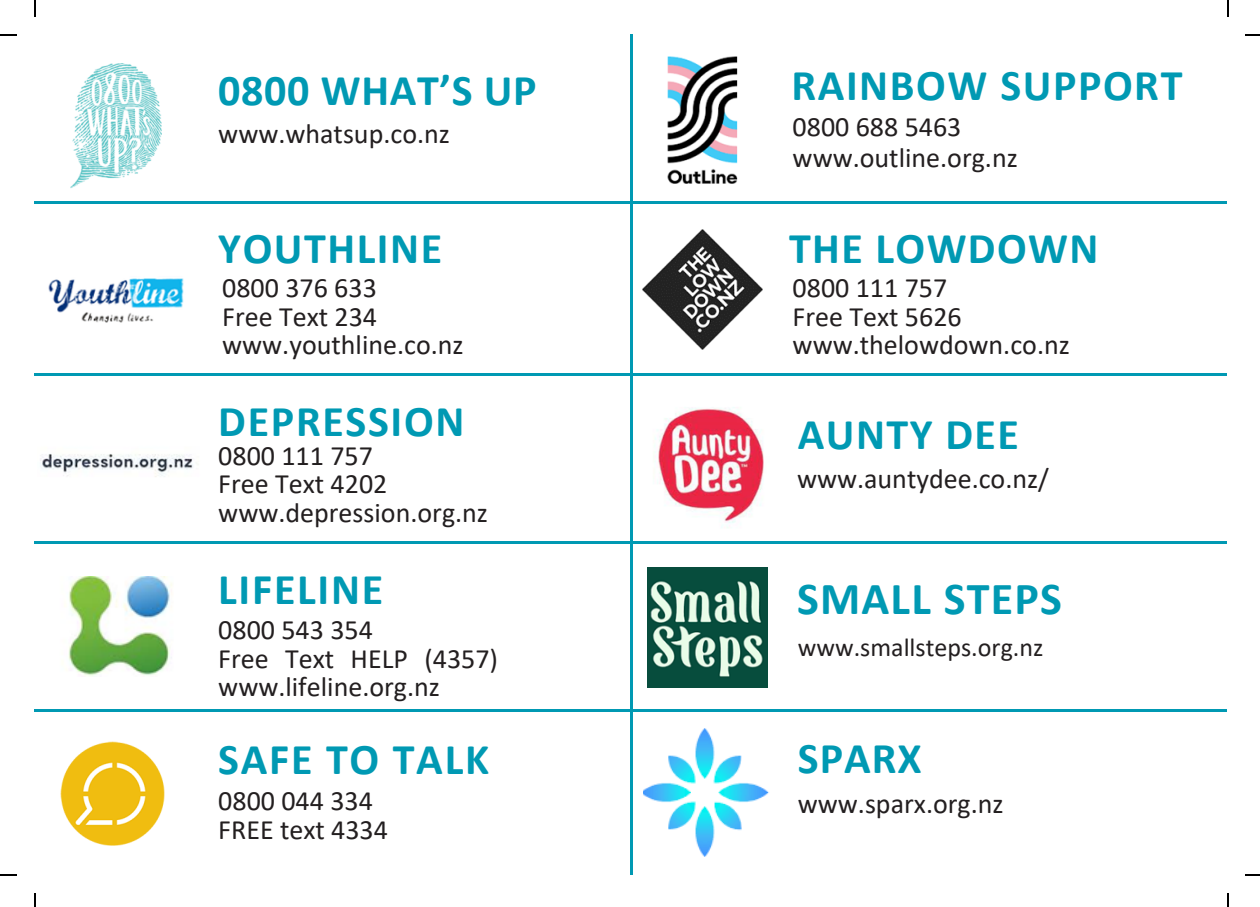
<style>
.page{position:relative;width:1260px;height:907px;background:#fff}
.page>*{position:absolute;margin:0;border:0;box-sizing:border-box;transform-origin:0 0}
.t1{font:700 46px "Calibri";letter-spacing:.03em;color:#0099b3}
.t2{font:700 44px "Calibri";letter-spacing:.035em;color:#0099b3}
.t3{font:700 44px "Calibri";letter-spacing:.015em;color:#0099b3}
.t4{font:28px/28.6px "Calibri";color:#231f20}
.t5{font:26px "Calibri";color:#231f20}
</style>
<div class="page">
<hr style="left:630px;top:35px;width:2px;height:839px;background:#0099b3">
<hr style="left:35px;top:202px;width:1191px;height:2px;background:#0099b3">
<hr style="left:35px;top:373px;width:1191px;height:2px;background:#0099b3">
<hr style="left:35px;top:541px;width:1191px;height:2px;background:#0099b3">
<hr style="left:35px;top:709px;width:1191px;height:2px;background:#0099b3">
<img style="left:655px;top:407px;width:109px;height:121px">
<img style="left:642px;top:229px;width:120px;height:120px">
<img style="left:68px;top:577px;width:104px;height:99px">
<img style="left:667px;top:56px;width:71px;height:128px">
<img style="left:48px;top:278px;width:136px;height:45px">
<img style="left:70px;top:63px;width:92px;height:125px">
<img style="left:40px;top:454px;width:158px;height:23px">
<img style="left:647px;top:567px;width:120px;height:120px">
<img style="left:55px;top:711px;width:121px;height:135px">
<img style="left:643px;top:728px;width:126px;height:128px">
<svg style="left:35px;top:0;width:1px;height:17px"></svg>
<svg style="left:0;top:35px;width:17px;height:1px"></svg>
<svg style="left:1245px;top:35px;width:14px;height:1px"></svg>
<svg style="left:35px;top:893px;width:1px;height:14px"></svg>
<svg style="left:0;top:874px;width:17px;height:1px"></svg>
<svg style="left:1245px;top:874px;width:14px;height:1px"></svg>
<p class="t3" style="left:218px;top:72px;width:320px">0800 WHAT’S UP</p>
<p class="t4" style="left:218px;top:122px;width:233px">www.whatsup.co.nz</p>
<p class="t2" style="left:791px;top:67px;width:392px">RAINBOW SUPPORT</p>
<p class="t4" style="left:792px;top:113px;width:227px;line-height:31.6px">0800 688 5463 www.outline.org.nz</p>
<p class="t2" style="left:218px;top:230px;width:225px">YOUTHLINE</p>
<p class="t2" style="left:788px;top:230px;width:311px">THE LOWDOWN</p>
<p class="t4" style="left:222px;top:276px;width:156px">0800 376 633</p>
<p class="t4" style="left:222px;top:304px;width:243px">Free Text 234 www.youthline.co.nz</p>
<p class="t2" style="left:218px;top:403px;width:247px">DEPRESSION</p>
<p class="t4" style="left:218px;top:443px;width:156px">0800 111 757</p>
<p class="t4" style="left:218px;top:472px;width:271px">Free Text 4202 www.depression.org.nz</p>
<p class="t2" style="left:218px;top:570px;width:166px">LIFELINE</p>
<p class="t4" style="left:218px;top:618px;width:156px">0800 543 354</p>
<p class="t4" style="left:218px;top:646px;width:281px">Free Text HELP (4357) www.lifeline.org.nz</p>
<p class="t2" style="left:218px;top:740px;width:272px">SAFE TO TALK</p>
<p class="t4" style="left:218px;top:789px;width:156px">0800 044 334</p>
<p class="t4" style="left:218px;top:817px;width:171px">FREE text 4334</p>
<p class="t4" style="left:792px;top:276px;width:156px">0800 111 757</p>
<p class="t4" style="left:792px;top:304px;width:279px">Free Text 5626 www.thelowdown.co.nz</p>
<p class="t2" style="left:797px;top:416px;width:222px">AUNTY DEE</p>
<p class="t4" style="left:796px;top:467px;width:253px">www.auntydee.co.nz/</p>
<p class="t1" style="left:796px;top:580px;width:266px">SMALL STEPS</p>
<p class="t5" style="left:797px;top:636px;width:247px">www.smallsteps.org.nz</p>
<p class="t2" style="left:797px;top:740px;width:125px">SPARX</p>
<p class="t4" style="left:797px;top:791px;width:207px">www.sparx.org.nz</p>
</div>
